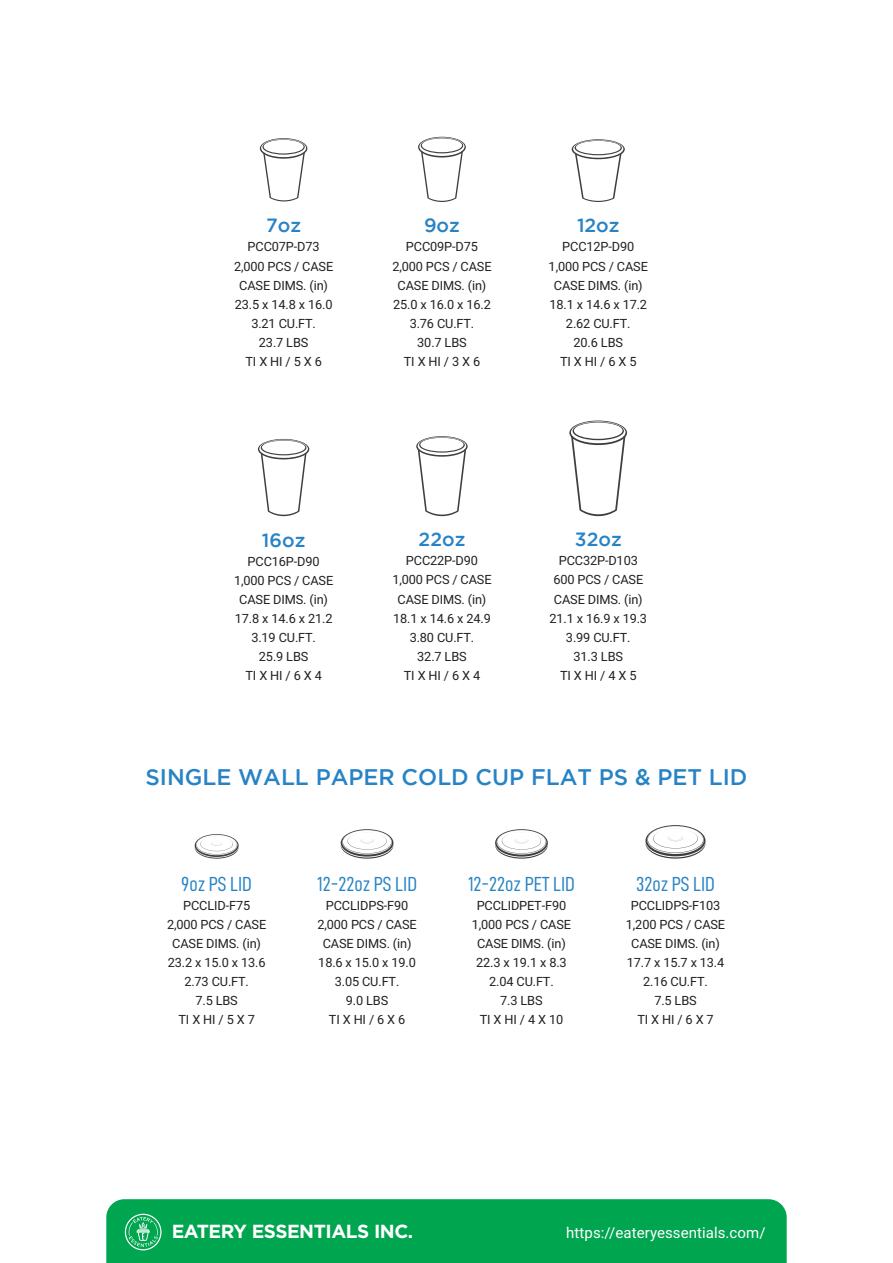
<style>
.page{position:relative;width:893px;height:1263px;background:#fff}
.page>*{position:absolute;margin:0;border:0;box-sizing:border-box;transform-origin:0 0}
.t1{font:500 22.5px "Gotham";color:#2783c5}
.t2{font:20.4px "D DIN Condensed";color:#2783c5}
.t3{font:500 19.2px "Gotham";color:#2783c5}
.t4{font:700 18.9px "Gotham";letter-spacing:-.025em;color:#fff}
.t5{font:15px "Roboto";letter-spacing:.005em;color:#fff}
.t6{font:12.75px/19.2px "Roboto";letter-spacing:-.01em;color:#231f20;text-align:center}
</style>
<div class="page">
<svg style="left:260px;top:138px;width:47px;height:63px"></svg>
<svg style="left:258px;top:439px;width:51px;height:77px"></svg>
<svg style="left:418px;top:137px;width:48px;height:65px"></svg>
<svg style="left:416px;top:436px;width:52px;height:80px"></svg>
<svg style="left:572px;top:139px;width:53px;height:63px"></svg>
<svg style="left:569px;top:420px;width:58px;height:96px"></svg>
<svg style="left:341px;top:829px;width:52px;height:30px"></svg>
<svg style="left:195px;top:834px;width:44px;height:25px"></svg>
<svg style="left:495px;top:829px;width:53px;height:30px"></svg>
<svg style="left:645px;top:825px;width:60px;height:34px"></svg>
<div style="left:106px;top:1199px;width:681px;height:64px;background:#00a54f"></div>
<h3 class="t3" style="left:266px;top:215px;width:36px">7oz</h3>
<p class="t6" style="left:234px;top:237px;width:101px">PCC07P-D73<br>2,000 PCS / CASE<br>CASE DIMS. (in)<br>23.5 x 14.8 x 16.0<br>3.21 CU.FT.<br>23.7 LBS<br>TI X HI / 5 X 6</p>
<h3 class="t3" style="left:424px;top:215px;width:37px">9oz</h3>
<p class="t6" style="left:392px;top:237px;width:101px">PCC09P-D75<br>2,000 PCS / CASE<br>CASE DIMS. (in)<br>25.0 x 16.0 x 16.2<br>3.76 CU.FT.<br>30.7 LBS<br>TI X HI / 3 X 6</p>
<h3 class="t3" style="left:577px;top:215px;width:44px">12oz</h3>
<p class="t6" style="left:549px;top:237px;width:101px">PCC12P-D90<br>1,000 PCS / CASE<br>CASE DIMS. (in)<br>18.1 x 14.6 x 17.2<br>2.62 CU.FT.<br>20.6 LBS<br>TI X HI / 6 X 5</p>
<h3 class="t3" style="left:262px;top:529px;width:45px">16oz</h3>
<p class="t6" style="left:234px;top:551px;width:101px">PCC16P-D90<br>1,000 PCS / CASE<br>CASE DIMS. (in)<br>17.8 x 14.6 x 21.2<br>3.19 CU.FT.<br>25.9 LBS<br>TI X HI / 6 X 4</p>
<h3 class="t3" style="left:419px;top:528px;width:48px">22oz</h3>
<p class="t6" style="left:392px;top:551px;width:101px">PCC22P-D90<br>1,000 PCS / CASE<br>CASE DIMS. (in)<br>18.1 x 14.6 x 24.9<br>3.80 CU.FT.<br>32.7 LBS<br>TI X HI / 6 X 4</p>
<h3 class="t3" style="left:575px;top:528px;width:48px">32oz</h3>
<p class="t6" style="left:549px;top:551px;width:99px">PCC32P-D103<br>600 PCS / CASE<br>CASE DIMS. (in)<br>21.1 x 16.9 x 19.3<br>3.99 CU.FT.<br>31.3 LBS<br>TI X HI / 4 X 5</p>
<h1 class="t1" style="left:145px;top:764px;width:604px">SINGLE WALL PAPER COLD CUP FLAT PS &amp; PET LID</h1>
<h2 class="t2" style="left:181px;top:872px;width:72px">9oz PS LID</h2>
<p class="t6" style="left:167px;top:895px;width:101px">PCCLID-F75<br>2,000 PCS / CASE<br>CASE DIMS. (in)<br>23.2 x 15.0 x 13.6<br>2.73 CU.FT.<br>7.5 LBS<br>TI X HI / 5 X 7</p>
<h2 class="t2" style="left:317px;top:872px;width:101px">12-22oz PS LID</h2>
<p class="t6" style="left:317px;top:895px;width:101px">PCCLIDPS-F90<br>2,000 PCS / CASE<br>CASE DIMS. (in)<br>18.6 x 15.0 x 19.0<br>3.05 CU.FT.<br>9.0 LBS<br>TI X HI / 6 X 6</p>
<h2 class="t2" style="left:468px;top:872px;width:108px">12-22oz PET LID</h2>
<p class="t6" style="left:472px;top:895px;width:101px">PCCLIDPET-F90<br>1,000 PCS / CASE<br>CASE DIMS. (in)<br>22.3 x 19.1 x 8.3<br>2.04 CU.FT.<br>7.3 LBS<br>TI X HI / 4 X 10</p>
<h2 class="t2" style="left:636px;top:872px;width:80px">32oz PS LID</h2>
<p class="t6" style="left:626px;top:895px;width:101px">PCCLIDPS-F103<br>1,200 PCS / CASE<br>CASE DIMS. (in)<br>17.7 x 15.7 x 13.4<br>2.16 CU.FT.<br>7.5 LBS<br>TI X HI / 6 X 7</p>
<h3 class="t4" style="left:172px;top:1220px;width:243px">EATERY ESSENTIALS INC.</h3>
<p class="t5" style="left:566px;top:1222px;width:201px">https://eateryessentials.com/</p>
</div>
